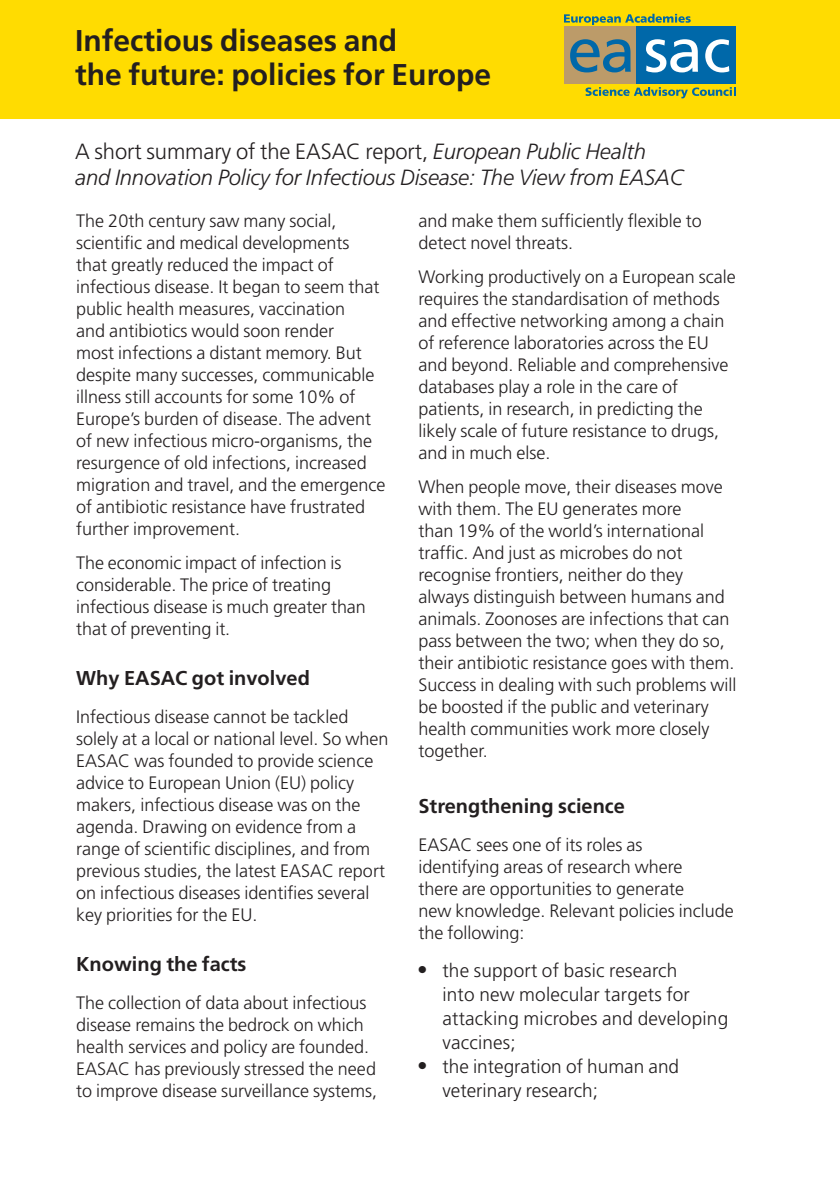
<style>
.page{position:relative;width:840px;height:1191px;background:#fff}
.page>*{position:absolute;margin:0;border:0;box-sizing:border-box;transform-origin:0 0}
.t1{font:700 30px/34px "Frutiger 65";color:#231f20}
.t2{font:italic 300 22px "Frutiger 46";letter-spacing:-.005em;color:#231f20}
.t3{font:300 22px "Frutiger 45";letter-spacing:-.005em;color:#231f20}
.t4{font:700 20px "Frutiger 65";color:#231f20}
.t5{font:300 19px/24px "Frutiger 45";letter-spacing:.01em;color:#231f20}
.t6{font:300 18px/22px "Frutiger 45";color:#231f20}
.t7{font:10px "Zapf Dingbats";color:#231f20}
.s1{font-family:"Frutiger 46";font-style:italic}
</style>
<div class="page">
<div style="left:0;top:0;width:839px;height:119px;background:#ffdc01"></div>
<div style="left:563px;top:27px;width:72px;height:57px;background:#bc9b69"></div>
<div style="left:635px;top:27px;width:100px;height:57px;background:#0068a9"></div>
<svg style="left:563px;top:14px;width:127px;height:11px"></svg>
<svg style="left:585px;top:87px;width:150px;height:11px;background:#aab538"></svg>
<h1 class="t1" style="left:75px;top:26px;width:657px">Infectious diseases and<br>the future: policies for Europe <sup>ea</sup><sup>sac</sup></h1>
<p class="t3" style="left:75px;top:142px;width:572px">A short summary of the EASAC report, <span class="s1">European Public Health</span></p>
<p class="t2" style="left:75px;top:168px;width:609px">and Innovation Policy for Infectious Disease: The View from EASAC</p>
<p class="t6" style="left:76px;top:211px;width:311px">The 20th century saw many social, scientific and medical developments<br>that greatly reduced the impact of infectious disease. It began to seem that public health measures, vaccination<br>and antibiotics would soon render<br>most infections a distant memory. But despite many successes, communicable illness still accounts for some 10% of Europe’s burden of disease. The advent of new infectious micro-organisms, the resurgence of old infections, increased migration and travel, and the emergence of antibiotic resistance have frustrated further improvement.</p>
<p class="t6" style="left:76px;top:553px;width:291px">The economic impact of infection is considerable. The price of treating infectious disease is much greater than that of preventing it.</p>
<p class="t4" style="left:76px;top:670px;width:235px">Why EASAC got involved</p>
<p class="t6" style="left:76px;top:707px;width:314px">Infectious disease cannot be tackled solely at a local or national level. So when EASAC was founded to provide science advice to European Union (EU) policy makers, infectious disease was on the agenda. Drawing on evidence from a range of scientific disciplines, and from previous studies, the latest EASAC report on infectious diseases identifies several key priorities for the EU.</p>
<p class="t4" style="left:76px;top:956px;width:172px">Knowing the facts</p>
<p class="t6" style="left:76px;top:993px;width:302px">The collection of data about infectious disease remains the bedrock on which health services and policy are founded.<br>EASAC has previously stressed the need to improve disease surveillance systems,</p>
<p class="t6" style="left:418px;top:211px;width:285px">and make them sufficiently flexible to detect novel threats.</p>
<p class="t6" style="left:418px;top:267px;width:319px">Working productively on a European scale requires the standardisation of methods and effective networking among a chain of reference laboratories across the EU and beyond. Reliable and comprehensive databases play a role in the care of patients, in research, in predicting the likely scale of future resistance to drugs, and in much else.</p>
<p class="t6" style="left:418px;top:477px;width:319px">When people move, their diseases move with them. The EU generates more<br>than 19% of the world’s international traffic. And just as microbes do not recognise frontiers, neither do they always distinguish between humans and animals. Zoonoses are infections that can pass between the two; when they do so, their antibiotic resistance goes with them.<br>Success in dealing with such problems will be boosted if the public and veterinary health communities work more closely together.</p>
<p class="t4" style="left:418px;top:798px;width:208px">Strengthening science</p>
<p class="t6" style="left:418px;top:835px;width:317px">EASAC sees one of its roles as<br>identifying areas of research where<br>there are opportunities to generate<br>new knowledge. Relevant policies include the following:</p>
<p class="t5" style="left:442px;top:960px;width:236px">the support of basic research</p>
<p class="t7" style="left:418px;top:965px;width:9px">●</p>
<p class="t7" style="left:418px;top:1061px;width:9px">●</p>
<p class="t5" style="left:442px;top:984px;width:287px">into new molecular targets for attacking microbes and developing vaccines;<br>the integration of human and</p>
<p class="t5" style="left:442px;top:1080px;width:157px">veterinary research;</p>
</div>
